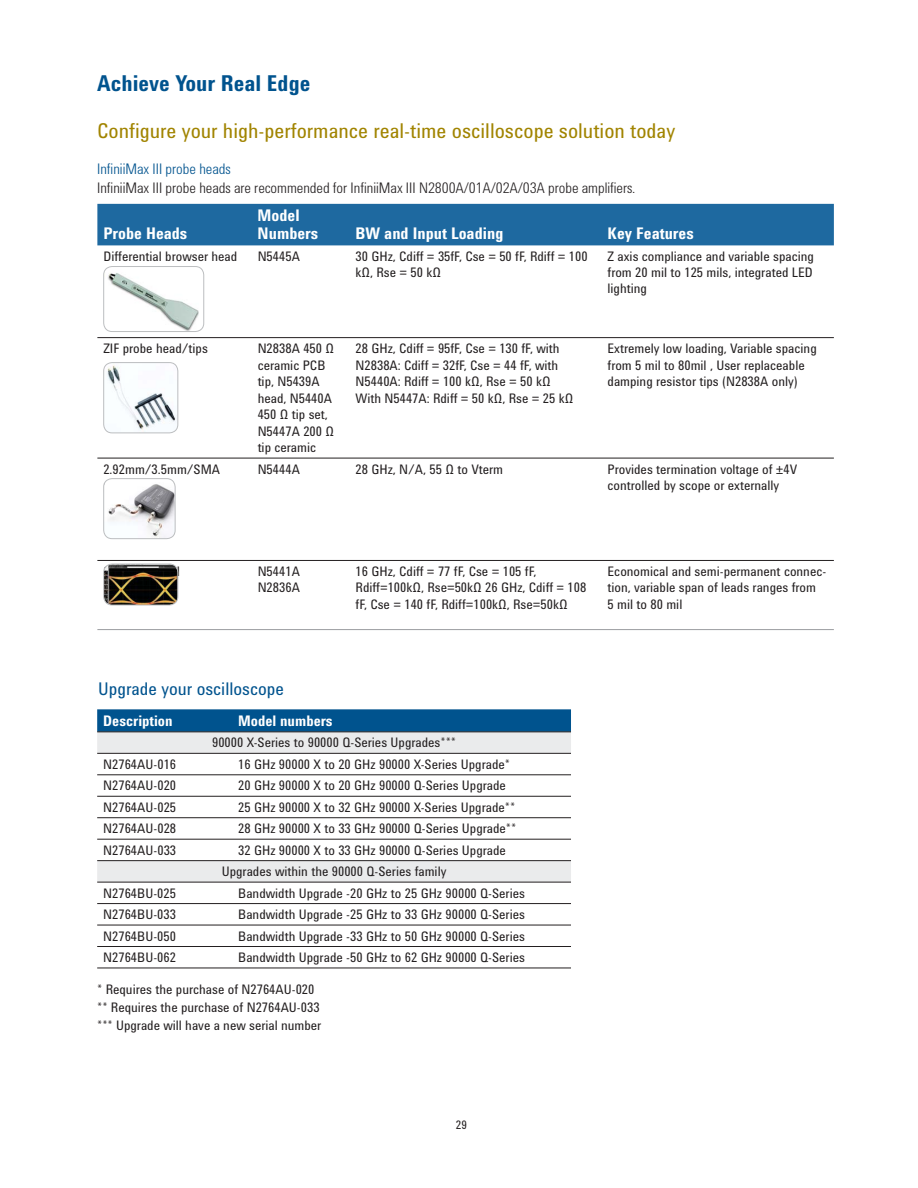
<style>
.page{position:relative;width:918px;height:1188px;background:#fff}
.page>*{position:absolute;margin:0;border:0;box-sizing:border-box;transform-origin:0 0}
.t1{font:700 22.5px "Agilent Condensed CFF";color:#00538e}
.t2{font:21px "Agilent Condensed CFF";color:#a18400}
.t3{font:18px "Agilent Condensed CFF";color:#00538e}
.t4{font:700 16.5px/18px "Agilent Condensed CFF";color:#fff}
.t5{font:300 15px "Agilent Condensed CFF";color:#231f20}
.t6{font:700 15px "Agilent Condensed CFF";color:#fff}
.t7{font:300 15px "Agilent Condensed CFF";color:#00538e}
.t8{font:13.5px/16.5px "Agilent Condensed CFF";color:#231f20}
.t9{font:12px "Agilent Condensed CFF";color:#231f20}
</style>
<div class="page">
<div style="left:97px;top:709px;width:474px;height:22px;background:#00538e"></div>
<svg style="left:97px;top:732px;width:474px;height:150px"></svg>
<hr style="left:97px;top:731px;width:474px;height:1px;background:#231f20">
<hr style="left:97px;top:753px;width:474px;height:1px;background:#231f20">
<hr style="left:97px;top:774px;width:474px;height:1px;background:#231f20">
<hr style="left:97px;top:796px;width:474px;height:1px;background:#231f20">
<hr style="left:97px;top:817px;width:474px;height:1px;background:#231f20">
<hr style="left:97px;top:839px;width:474px;height:1px;background:#231f20">
<hr style="left:97px;top:860px;width:474px;height:1px;background:#231f20">
<hr style="left:97px;top:882px;width:474px;height:1px;background:#231f20">
<hr style="left:97px;top:903px;width:474px;height:1px;background:#231f20">
<hr style="left:97px;top:925px;width:474px;height:1px;background:#231f20">
<hr style="left:97px;top:946px;width:474px;height:1px;background:#231f20">
<hr style="left:97px;top:968px;width:135px;height:1px;background:#231f20">
<hr style="left:232px;top:968px;width:339px;height:1px;background:#231f20">
<div style="left:97px;top:204px;width:737px;height:41px;background:#1e69a0"></div>
<hr style="left:97px;top:337px;width:737px;height:1px;background:#231f20">
<hr style="left:97px;top:458px;width:737px;height:1px;background:#231f20">
<hr style="left:97px;top:560px;width:505px;height:1px;background:#231f20">
<hr style="left:602px;top:560px;width:232px;height:1px;background:#231f20">
<hr style="left:97px;top:629px;width:505px;height:1px;background:#9b9da0">
<hr style="left:602px;top:629px;width:232px;height:1px;background:#9b9da0">
<img style="left:105px;top:269px;width:93px;height:63px">
<div style="left:104px;top:266px;width:100px;height:66px;border:1px solid #bcbec0;border-radius:9px"></div>
<img style="left:104px;top:363px;width:74px;height:70px;border-radius:9px">
<div style="left:104px;top:362px;width:74px;height:71px;border:1px solid #bcbec0;border-radius:9px"></div>
<img style="left:104px;top:479px;width:71px;height:59px;border-radius:9px">
<div style="left:104px;top:478px;width:71px;height:61px;border:1px solid #bcbec0;border-radius:9px"></div>
<img style="left:104px;top:564px;width:74px;height:41px;border-radius:9px">
<div style="left:104px;top:564px;width:74px;height:41px;border:1px solid #bcbec0;border-radius:9px"></div>
<h1 class="t1" style="left:97px;top:75px;width:215px">Achieve Your Real Edge</h1>
<h2 class="t2" style="left:97px;top:123px;width:580px">Configure your high-performance real-time oscilloscope solution today</h2>
<p class="t7" style="left:97px;top:163px;width:135px">InfiniiMax III probe heads</p>
<p class="t5" style="left:97px;top:183px;width:540px">InfiniiMax III probe heads are recommended for InfiniiMax III N2800A/01A/02A/03A probe amplifiers.</p>
<p class="t4" style="left:103px;top:227px;width:85px">Probe Heads</p>
<p class="t4" style="left:258px;top:209px;width:62px">Model<br>Numbers</p>
<p class="t4" style="left:356px;top:227px;width:150px">BW and Input Loading</p>
<p class="t4" style="left:608px;top:227px;width:88px">Key Features</p>
<p class="t8" style="left:103px;top:249px;width:135px">Differential browser head</p>
<p class="t8" style="left:258px;top:249px;width:44px">N5445A</p>
<p class="t8" style="left:356px;top:249px;width:234px">30 GHz, Cdiff = 35fF, Cse = 50 fF, Rdiff = 100 kΩ, Rse = 50 kΩ</p>
<p class="t8" style="left:608px;top:249px;width:208px;text-align:justify">Z axis compliance and variable spacing from 20 mil to 125 mils, integrated LED lighting</p>
<p class="t8" style="left:103px;top:342px;width:106px">ZIF probe head/tips</p>
<p class="t8" style="left:258px;top:342px;width:78px">N2838A 450 Ω ceramic PCB tip, N5439A head, N5440A<br>450 Ω tip set,<br>N5447A 200 Ω tip ceramic</p>
<p class="t8" style="left:356px;top:342px;width:219px">28 GHz, Cdiff = 95fF, Cse = 130 fF, with N2838A: Cdiff = 32fF, Cse = 44 fF, with N5440A: Rdiff = 100 kΩ, Rse = 50 kΩ With N5447A: Rdiff = 50 kΩ, Rse = 25 kΩ</p>
<p class="t8" style="left:608px;top:342px;width:211px">Extremely low loading, Variable spacing from 5 mil to 80mil , User replaceable damping resistor tips (N2838A only)</p>
<p class="t8" style="left:103px;top:462px;width:118px">2.92mm/3.5mm/SMA</p>
<p class="t8" style="left:258px;top:462px;width:44px">N5444A</p>
<p class="t8" style="left:356px;top:462px;width:149px">28 GHz, N/A, 55 Ω to Vterm</p>
<p class="t8" style="left:608px;top:462px;width:191px">Provides termination voltage of ±4V controlled by scope or externally</p>
<p class="t8" style="left:258px;top:564px;width:44px">N5441A<br>N2836A</p>
<p class="t8" style="left:356px;top:564px;width:232px">16 GHz, Cdiff = 77 fF, Cse = 105 fF,<br>Rdiff=100kΩ, Rse=50kΩ 26 GHz, Cdiff = 108 fF, Cse = 140 fF, Rdiff=100kΩ, Rse=50kΩ</p>
<p class="t8" style="left:608px;top:564px;width:220px">Economical and semi-permanent connec&shy;tion, variable span of leads ranges from<br>5 mil to 80 mil</p>
<h3 class="t3" style="left:98px;top:682px;width:187px">Upgrade your oscilloscope</h3>
<p class="t6" style="left:103px;top:715px;width:71px">Description</p>
<p class="t6" style="left:238px;top:715px;width:96px">Model numbers</p>
<p class="t8" style="left:212px;top:736px;width:246px">90000 X-Series to 90000 Q-Series Upgrades***</p>
<p class="t8" style="left:103px;top:757px;width:75px">N2764AU-016</p>
<p class="t8" style="left:238px;top:757px;width:273px">16 GHz 90000 X to 20 GHz 90000 X-Series Upgrade*</p>
<p class="t8" style="left:103px;top:779px;width:75px">N2764AU-020</p>
<p class="t8" style="left:238px;top:779px;width:269px">20 GHz 90000 X to 20 GHz 90000 Q-Series Upgrade</p>
<p class="t8" style="left:103px;top:800px;width:75px">N2764AU-025</p>
<p class="t8" style="left:238px;top:800px;width:279px">25 GHz 90000 X to 32 GHz 90000 X-Series Upgrade**</p>
<p class="t8" style="left:103px;top:822px;width:75px">N2764AU-028</p>
<p class="t8" style="left:238px;top:822px;width:280px">28 GHz 90000 X to 33 GHz 90000 Q-Series Upgrade**</p>
<p class="t8" style="left:103px;top:843px;width:75px">N2764AU-033</p>
<p class="t8" style="left:222px;top:841px;width:286px;line-height:21.5px;text-indent:16px">32 GHz 90000 X to 33 GHz 90000 Q-Series Upgrade<br>Upgrades within the 90000 Q-Series family</p>
<p class="t8" style="left:103px;top:886px;width:74px">N2764BU-025</p>
<p class="t8" style="left:238px;top:886px;width:288px">Bandwidth Upgrade -20 GHz to 25 GHz 90000 Q-Series</p>
<p class="t8" style="left:103px;top:908px;width:74px">N2764BU-033</p>
<p class="t8" style="left:238px;top:908px;width:288px">Bandwidth Upgrade -25 GHz to 33 GHz 90000 Q-Series</p>
<p class="t8" style="left:103px;top:929px;width:74px">N2764BU-050</p>
<p class="t8" style="left:238px;top:929px;width:288px">Bandwidth Upgrade -33 GHz to 50 GHz 90000 Q-Series</p>
<p class="t8" style="left:103px;top:951px;width:74px">N2764BU-062</p>
<p class="t8" style="left:238px;top:951px;width:288px">Bandwidth Upgrade -50 GHz to 62 GHz 90000 Q-Series</p>
<p class="t8" style="left:97px;top:982px;width:226px;line-height:18px">* Requires the purchase of N2764AU-020 ** Requires the purchase of N2764AU-033 *** Upgrade will have a new serial number</p>
<p class="t9" style="left:456px;top:1120px;width:13px">29</p>
</div>
